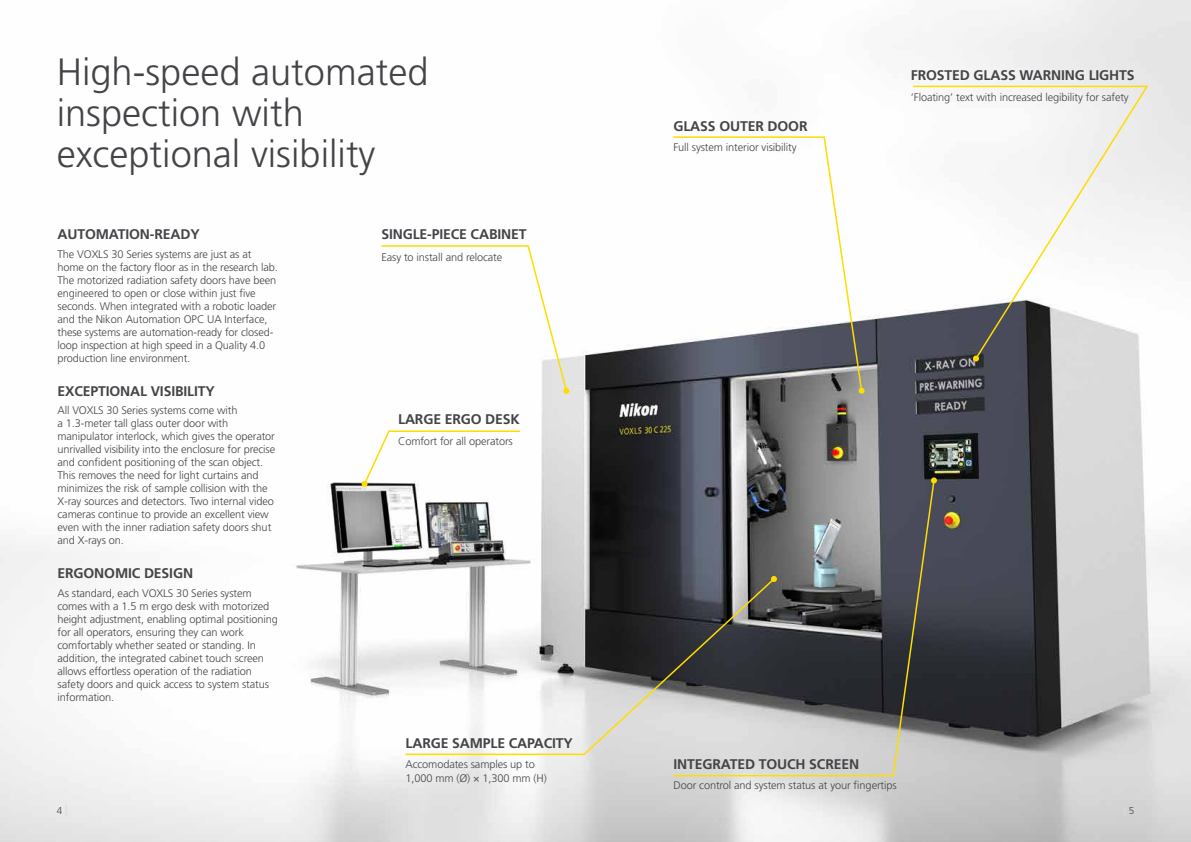
<style>
.page{position:relative;width:1191px;height:842px;background:#fff}
.page>*{position:absolute;margin:0;border:0;box-sizing:border-box;transform-origin:0 0}
.t1{font:300 38px/41px "Frutiger LT Std";color:#454347}
.t2{font:700 14px "Frutiger LT Std";letter-spacing:-.01em;color:#454347}
.t3{font:300 11px/13px "Frutiger LT Std";letter-spacing:-.01em;color:#454347}
.t4{font:300 10px "Frutiger LT Std";color:#454347}
.t5{font:700 10px "Frutiger LT Std";color:#d8dbdc}
.s1{font-weight:700;color:#d8dbdc}
.s2{font-weight:300;color:#454347}
</style>
<div class="page">
<img style="left:0;top:0;width:1191px;height:842px">
<svg style="left:672px;top:136px;width:191px;height:256px"></svg>
<svg style="left:858px;top:388px;width:6px;height:6px"></svg>
<svg style="left:911px;top:85px;width:238px;height:275px"></svg>
<svg style="left:973px;top:355px;width:6px;height:6px"></svg>
<svg style="left:672px;top:479px;width:263px;height:298px;background:#6e6f71"></svg>
<svg style="left:931px;top:477px;width:6px;height:6px"></svg>
<svg style="left:404px;top:577px;width:372px;height:179px"></svg>
<svg style="left:771px;top:576px;width:6px;height:6px"></svg>
<svg style="left:380px;top:244px;width:189px;height:150px"></svg>
<svg style="left:361px;top:430px;width:160px;height:57px"></svg>
<h1 class="t1" style="left:57px;top:52px;width:373px">High-speed automated inspection with exceptional visibility</h1>
<p class="t2" style="left:57px;top:226px;width:144px">AUTOMATION-READY</p>
<p class="t3" style="left:57px;top:248px;width:222px">The VOXLS 30 Series systems are just as at home on the factory floor as in the research lab.<br>The motorized radiation safety doors have been engineered to open or close within just five seconds. When integrated with a robotic loader and the Nikon Automation OPC UA Interface, these systems are automation-ready for closed&shy;loop inspection at high speed in a Quality 4.0 production line environment.</p>
<p class="t2" style="left:57px;top:382px;width:159px">EXCEPTIONAL VISIBILITY</p>
<p class="t3" style="left:57px;top:404px;width:219px">All VOXLS 30 Series systems come with<br>a 1.3-meter tall glass outer door with manipulator interlock, which gives the operator unrivalled visibility into the enclosure for precise and confident positioning of the scan object.<br>This removes the need for light curtains and minimizes the risk of sample collision with the X-ray sources and detectors. Two internal video cameras continue to provide an excellent view even with the inner radiation safety doors shut and X-rays on.</p>
<p class="t2" style="left:57px;top:565px;width:137px">ERGONOMIC DESIGN</p>
<p class="t3" style="left:57px;top:586px;width:222px">As standard, each VOXLS 30 Series system comes with a 1.5 m ergo desk with motorized height adjustment, enabling optimal positioning for all operators, ensuring they can work comfortably whether seated or standing. In addition, the integrated cabinet touch screen allows effortless operation of the radiation safety doors and quick access to system status information.</p>
<p class="t2" style="left:381px;top:226px;width:147px">SINGLE-PIECE CABINET</p>
<p class="t3" style="left:381px;top:251px;width:122px">Easy to install and relocate</p>
<p class="t2" style="left:398px;top:411px;width:123px">LARGE ERGO DESK</p>
<p class="t3" style="left:398px;top:435px;width:116px">Comfort for all operators</p>
<p class="t2" style="left:405px;top:734px;width:169px">LARGE SAMPLE CAPACITY</p>
<p class="t3" style="left:405px;top:757px;width:143px;line-height:14px">Accomodates samples up to<br>1,000 mm (Ø) × 1,300 mm (H)</p>
<p class="t2" style="left:673px;top:118px;width:136px">GLASS OUTER DOOR</p>
<p class="t3" style="left:673px;top:141px;width:125px">Full system interior visibility</p>
<p class="t2" style="left:911px;top:67px;width:225px">FROSTED GLASS WARNING LIGHTS</p>
<p class="t3" style="left:911px;top:91px;width:219px">‘Floating’ text with increased legibility for safety</p>
<p class="t2" style="left:673px;top:756px;width:187px">INTEGRATED TOUCH SCREEN</p>
<p class="t3" style="left:673px;top:779px;width:225px">Door control and system status at your fingertips</p>
<p class="t4" style="left:57px;top:804px;width:12px">4 <span class="s1">|</span></p>
<p class="t5" style="left:1123px;top:803px;width:12px">| <span class="s2">5</span></p>
</div>
